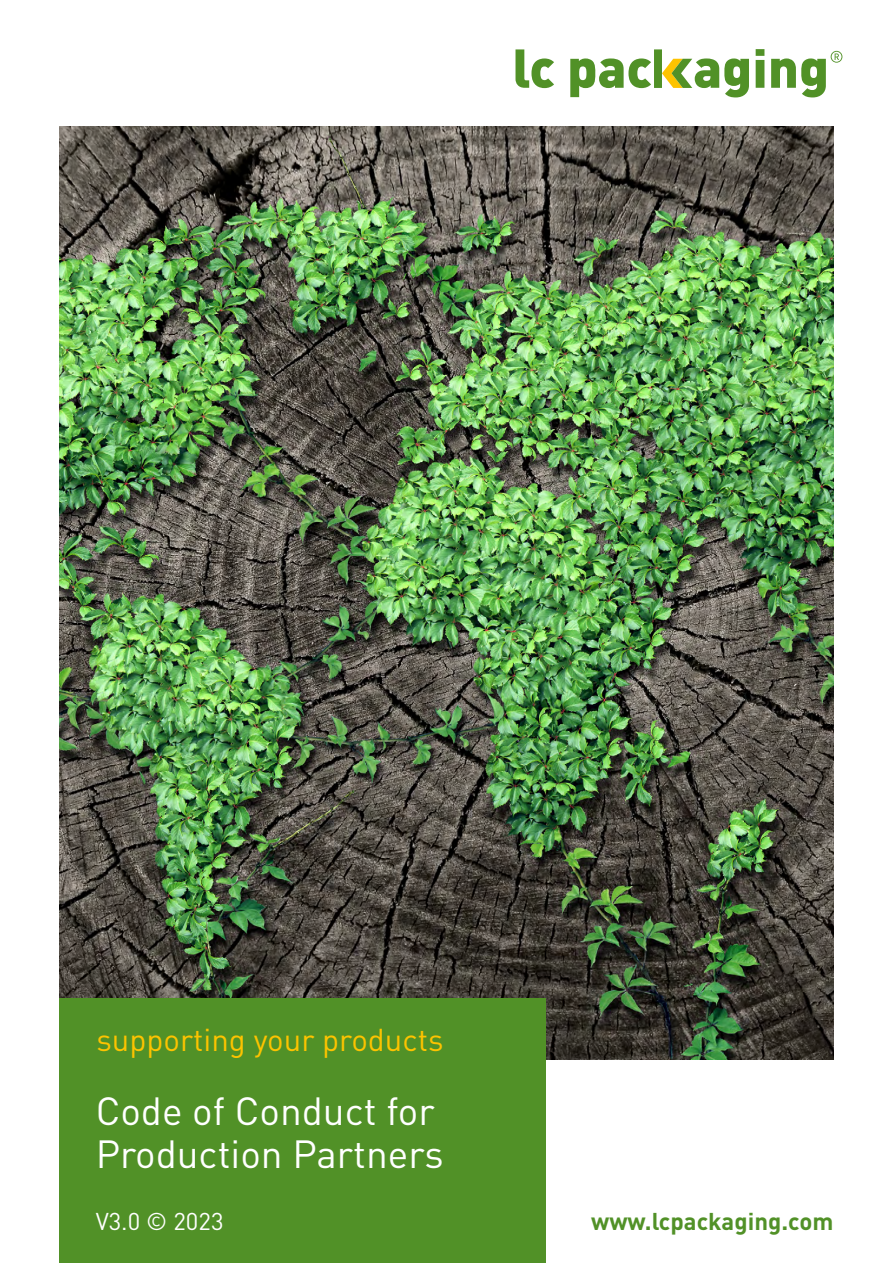
<style>
.page{position:relative;width:893px;height:1263px;background:#fff}
.page>*{position:absolute;margin:0;border:0;box-sizing:border-box;transform-origin:0 0}
.t1{font:38.85px/42.9px "DIN";color:#fff}
.t2{font:31.2px "DIN";color:#fdc300}
.t3{font:700 24px "DIN";color:#519127}
.t4{font:24px "DIN";color:#fff}
</style>
<div class="page">
<img style="left:60px;top:126px;width:773px;height:933px">
<div style="left:60px;top:998px;width:486px;height:265px;background:#519127"></div>
<svg style="left:515px;top:49px;width:39px;height:39px"></svg>
<svg style="left:756px;top:49px;width:8px;height:39px"></svg>
<svg style="left:570px;top:49px;width:179px;height:48px"></svg>
<svg style="left:771px;top:51px;width:71px;height:46px"></svg>
<p class="t2" style="left:96px;top:1020px;width:349px">supporting your products</p>
<p class="t1" style="left:96px;top:1088px;width:349px">Code of Conduct for<br>Production Partners</p>
<p class="t4" style="left:96px;top:1207px;width:129px">V3.0 © 2023</p>
<p class="t3" style="left:591px;top:1206px;width:244px">www.lcpackaging.com</p>
</div>
